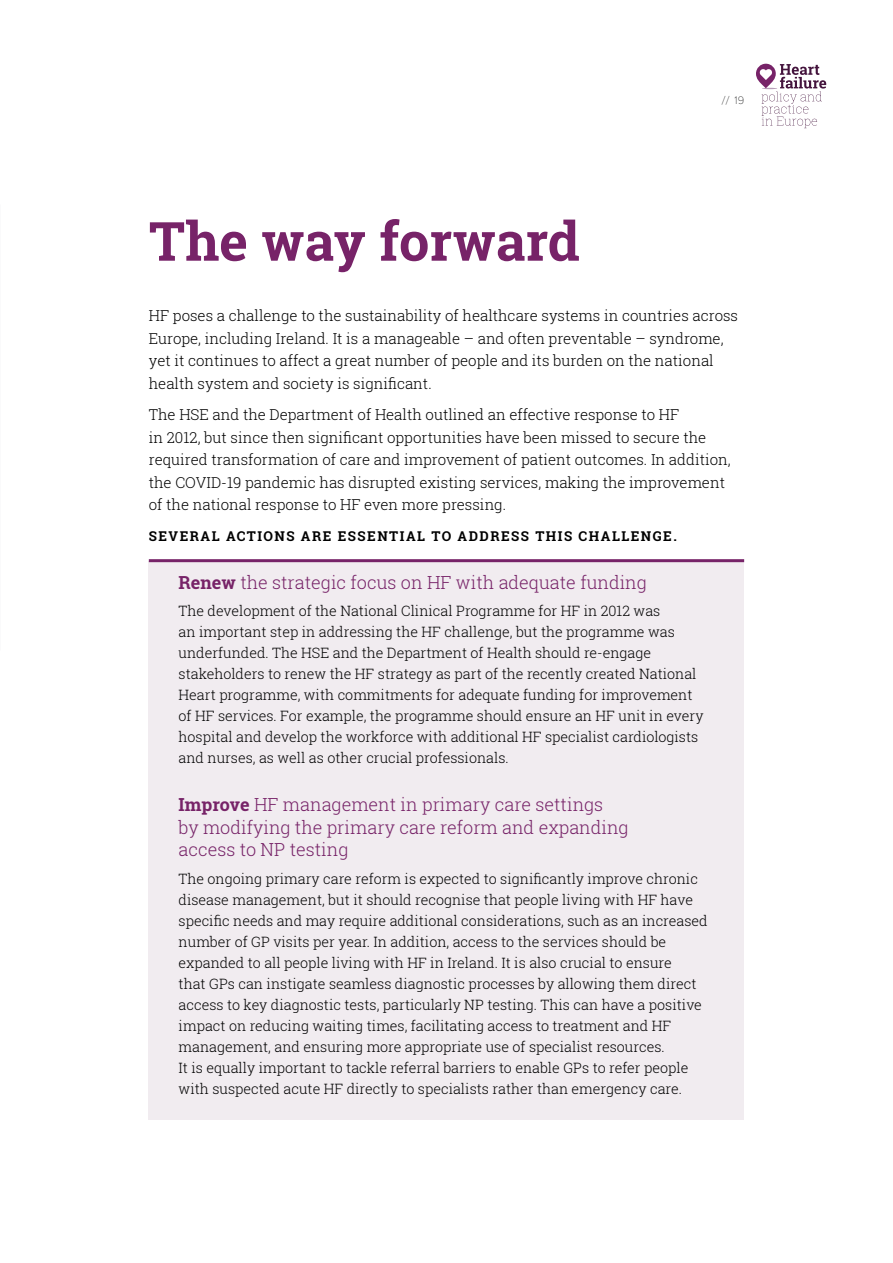
<style>
.page{position:relative;width:893px;height:1263px;background:#fff}
.page>*{position:absolute;margin:0;border:0;box-sizing:border-box;transform-origin:0 0}
.Chapter{font:700 54px "Roboto Slab";color:#772368}
.Action_title{font:300 18px/22.5px "Roboto Slab";color:#772368}
.Central_Text{font:300 15px/22.5px "Roboto Slab";color:#000}
.Action_description{font:300 14.25px/21px "Roboto Slab";color:#000}
.All_caps_heading{font:700 13.5px "Roboto Slab";letter-spacing:.11em;color:#000}
.t1{font:100 11.25px "Roboto Slab";color:#000}
.s1{font-family:"Proxima Nova T"}
.s2{font-weight:700}
</style>
<div class="page">
<svg style="left:756px;top:64px;width:70px;height:64px"></svg>
<div style="left:149px;top:561px;width:595px;height:559px;background:#f1ecf0"></div>
<hr style="left:149px;top:559px;width:595px;height:3px;background:#772368">
<p class="t1" style="left:722px;top:92px;width:24px">// <span class="s1">19</span></p>
<p class="Chapter" style="left:149px;top:204px;width:432px">The way forward</p>
<p class="Central_Text" style="left:149px;top:304px;width:591px">HF poses a challenge to the sustainability of healthcare systems in countries across Europe, including Ireland. It is a manageable – and often preventable – syndrome, yet it continues to affect a great number of people and its burden on the national health system and society is significant.</p>
<p class="Central_Text" style="left:149px;top:403px;width:583px">The HSE and the Department of Health outlined an effective response to HF<br>in 2012, but since then significant opportunities have been missed to secure the required transformation of care and improvement of patient outcomes. In addition, the COVID-19 pandemic has disrupted existing services, making the improvement of the national response to HF even more pressing.</p>
<p class="All_caps_heading" style="left:149px;top:527px;width:529px">SEVERAL ACTIONS ARE ESSENTIAL TO ADDRESS THIS CHALLENGE.</p>
<p class="Action_title" style="left:179px;top:571px;width:470px"><span class="s2">Renew</span> the strategic focus on HF with adequate funding</p>
<p class="Action_description" style="left:179px;top:600px;width:526px">The development of the National Clinical Programme for HF in 2012 was<br>an important step in addressing the HF challenge, but the programme was underfunded. The HSE and the Department of Health should re-engage stakeholders to renew the HF strategy as part of the recently created National Heart programme, with commitments for adequate funding for improvement of HF services. For example, the programme should ensure an HF unit in every hospital and develop the workforce with additional HF specialist cardiologists and nurses, as well as other crucial professionals.</p>
<p class="Action_title" style="left:179px;top:793px;width:452px"><span class="s2">Improve</span> HF management in primary care settings<br>by modifying the primary care reform and expanding access to NP testing</p>
<p class="Action_description" style="left:179px;top:868px;width:531px">The ongoing primary care reform is expected to significantly improve chronic disease management, but it should recognise that people living with HF have specific needs and may require additional considerations, such as an increased number of GP visits per year. In addition, access to the services should be expanded to all people living with HF in Ireland. It is also crucial to ensure<br>that GPs can instigate seamless diagnostic processes by allowing them direct access to key diagnostic tests, particularly NP testing. This can have a positive impact on reducing waiting times, facilitating access to treatment and HF management, and ensuring more appropriate use of specialist resources.<br>It is equally important to tackle referral barriers to enable GPs to refer people with suspected acute HF directly to specialists rather than emergency care.</p>
</div>
